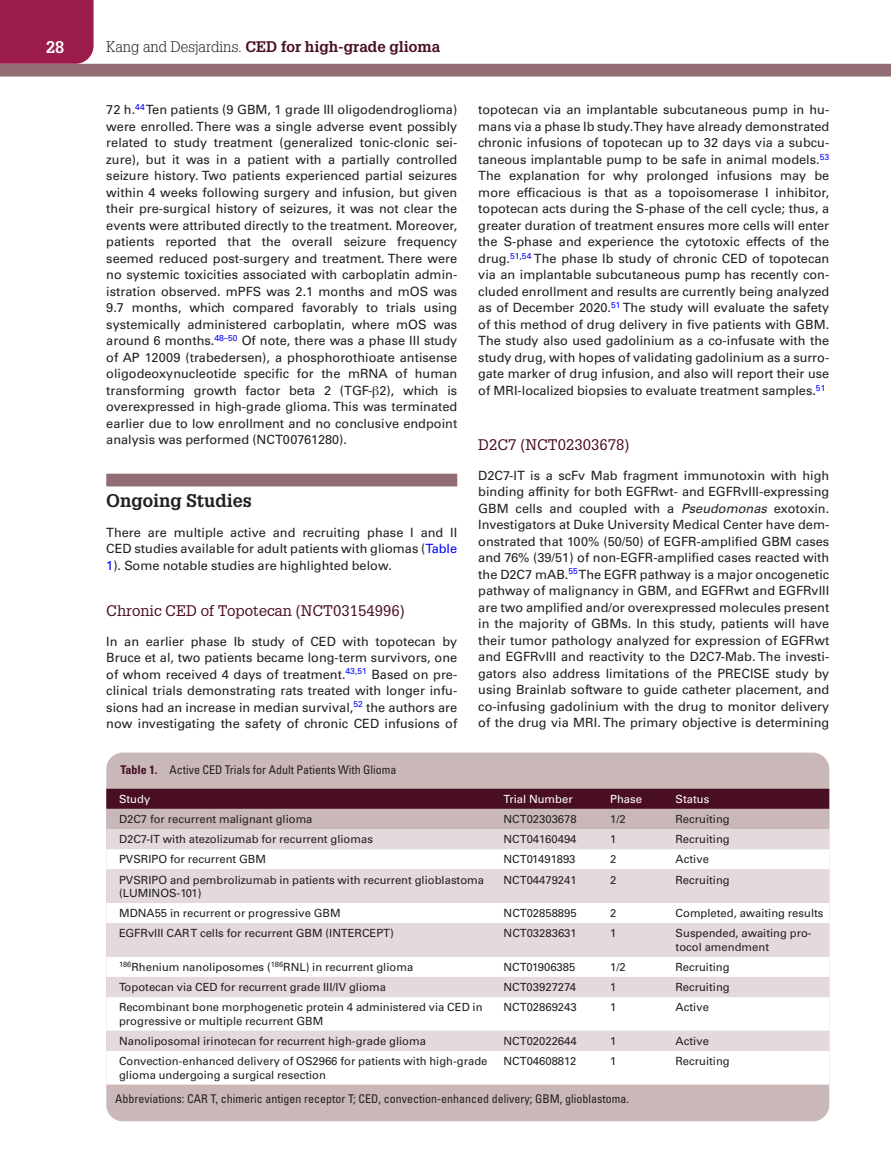
<style>
.page{position:relative;width:891px;height:1175px;background:#fff}
.page>*{position:absolute;margin:0;border:0;box-sizing:border-box;transform-origin:0 0}
.t1{font:700 18px "Glypha LT Std";color:#231f20}
.t2{font:700 16.5px "Glypha LT Std";color:#fff}
.t3{font:15px "Glypha LT Std";color:#490e24}
.t4{font:700 15px "Glypha LT Std";color:#490e24}
.t5{font:12.75px/16.5px "Univers LT Std";color:#231f20;text-align:justify}
.t6{font:condensed 12px "Univers LT Std";color:#231f20}
.t7{font:11.25px/13.5px "Univers LT Std";color:#231f20}
.t8{font:11.25px "Univers LT Std";color:#fff}
.s1{font-weight:300;color:#231f20}
.s2{font-family:"Gandhari Unicode"}
.s3{color:#00f}
.s4{font-style:italic}
.s5{font-weight:700;color:#490e24}
</style>
<div class="page">
<div style="left:0;top:64px;width:891px;height:12px;background:#926d73"></div>
<div style="left:0;top:0;width:94px;height:64px;background:#9b1c4b"></div>
<div style="left:106px;top:473px;width:351px;height:13px;background:#926d73"></div>
<div style="left:106px;top:752px;width:723px;height:369px;background:#cab8b9;border-radius:16px"></div>
<svg style="left:106px;top:788px;width:723px;height:21px;background:#4e152a"></svg>
<div style="left:106px;top:829px;width:723px;height:20px;background:#e4dadb"></div>
<svg style="left:106px;top:849px;width:723px;height:235px;background:#f2edee"></svg>
<p class="t2" style="left:46px;top:37px;width:20px">28</p>
<p class="t4" style="left:106px;top:37px;width:336px"><span class="s1">Kang and Desjardins.</span> CED for high-grade glioma</p>
<p class="t5" style="left:106px;top:102px;width:353px">72 h.<sup>44</sup> Ten patients (9 GBM, 1 grade III oligodendroglioma) were enrolled. There was a single adverse event possibly related to study treatment (generalized tonic-clonic sei&shy;zure), but it was in a patient with a partially controlled seizure history. Two patients experienced partial seizures within 4 weeks following surgery and infusion, but given their pre-surgical history of seizures, it was not clear the events were attributed directly to the treatment. Moreover, patients reported that the overall seizure frequency seemed reduced post-surgery and treatment. There were no systemic toxicities associated with carboplatin admin&shy;istration observed. mPFS was 2.1 months and mOS was 9.7 months, which compared favorably to trials using systemically administered carboplatin, where mOS was around 6 months.<sup>48–50</sup> Of note, there was a phase III study of AP 12009 (trabedersen), a phosphorothioate antisense oligodeoxynucleotide specific for the mRNA of human transforming growth factor beta 2 (TGF-<span class="s2">β</span>2), which is overexpressed in high-grade glioma. This was terminated earlier due to low enrollment and no conclusive endpoint analysis was performed (NCT00761280).</p>
<h1 class="t1" style="left:106px;top:490px;width:147px">Ongoing Studies</h1>
<p class="t5" style="left:106px;top:524px;width:353px">There are multiple active and recruiting phase I and II CED studies available for adult patients with gliomas (<span class="s3">Table 1</span>). Some notable studies are highlighted below.</p>
<p class="t3" style="left:106px;top:602px;width:300px">Chronic CED of Topotecan (NCT03154996)</p>
<p class="t5" style="left:106px;top:633px;width:353px">In an earlier phase Ib study of CED with topotecan by Bruce et al, two patients became long-term survivors, one of whom received 4 days of treatment.<sup>43</sup><sup>,</sup><sup>51</sup> Based on pre&shy;clinical trials demonstrating rats treated with longer infu&shy;sions had an increase in median survival,<sup>52</sup> the authors are now investigating the safety of chronic CED infusions of</p>
<p class="t5" style="left:478px;top:102px;width:353px">topotecan via an implantable subcutaneous pump in hu&shy;mans via a phase Ib study. They have already demonstrated chronic infusions of topotecan up to 32 days via a subcu&shy;taneous implantable pump to be safe in animal models.<sup>53<br></sup>The explanation for why prolonged infusions may be more efficacious is that as a topoisomerase I inhibitor, topotecan acts during the S-phase of the cell cycle; thus, a greater duration of treatment ensures more cells will enter the S-phase and experience the cytotoxic effects of the drug.<sup>51</sup><sup>,</sup><sup>54</sup> The phase Ib study of chronic CED of topotecan via an implantable subcutaneous pump has recently con&shy;cluded enrollment and results are currently being analyzed as of December 2020.<sup>51</sup> The study will evaluate the safety of this method of drug delivery in five patients with GBM.<br>The study also used gadolinium as a co-infusate with the study drug, with hopes of validating gadolinium as a surro&shy;gate marker of drug infusion, and also will report their use of MRI-localized biopsies to evaluate treatment samples.<sup>51</sup></p>
<p class="t3" style="left:478px;top:436px;width:153px">D2C7 (NCT02303678)</p>
<p class="t5" style="left:478px;top:467px;width:353px">D2C7-IT is a scFv Mab fragment immunotoxin with high binding affinity for both EGFRwt- and EGFRvIII-expressing GBM cells and coupled with a <span class="s4">Pseudomonas</span> exotoxin.<br>Investigators at Duke University Medical Center have dem&shy;onstrated that 100% (50/50) of EGFR-amplified GBM cases and 76% (39/51) of non-EGFR-amplified cases reacted with the D2C7 mAB.<sup>55</sup> The EGFR pathway is a major oncogenetic pathway of malignancy in GBM, and EGFRwt and EGFRvIII are two amplified and/or overexpressed molecules present in the majority of GBMs. In this study, patients will have their tumor pathology analyzed for expression of EGFRwt and EGFRvIII and reactivity to the D2C7-Mab. The investi&shy;gators also address limitations of the PRECISE study by using Brainlab software to guide catheter placement, and co-infusing gadolinium with the drug to monitor delivery of the drug via MRI. The primary objective is determining</p>
<p class="t6" style="left:121px;top:762px;width:277px"><span class="s5">Table 1.</span> Active CED Trials for Adult Patients With Glioma</p>
<p class="t8" style="left:119px;top:792px;width:33px">Study</p>
<p class="t8" style="left:504px;top:792px;width:71px">Trial Number</p>
<p class="t8" style="left:610px;top:792px;width:33px">Phase</p>
<p class="t8" style="left:676px;top:792px;width:35px">Status</p>
<p class="t7" style="left:119px;top:812px;width:195px">D2C7 for recurrent malignant glioma</p>
<p class="t7" style="left:504px;top:812px;width:75px">NCT02303678</p>
<p class="t7" style="left:610px;top:812px;width:17px">1/2</p>
<p class="t7" style="left:676px;top:812px;width:56px">Recruiting</p>
<p class="t7" style="left:119px;top:832px;width:255px">D2C7-IT with atezolizumab for recurrent gliomas</p>
<p class="t7" style="left:504px;top:832px;width:75px">NCT04160494</p>
<p class="t7" style="left:610px;top:832px;width:8px">1</p>
<p class="t7" style="left:676px;top:832px;width:56px">Recruiting</p>
<p class="t7" style="left:119px;top:852px;width:148px">PVSRIPO for recurrent GBM</p>
<p class="t7" style="left:504px;top:852px;width:73px">NCT01491893</p>
<p class="t7" style="left:610px;top:852px;width:8px">2</p>
<p class="t7" style="left:676px;top:852px;width:35px">Active</p>
<p class="t7" style="left:119px;top:872px;width:367px">PVSRIPO and pembrolizumab in patients with recurrent glioblastoma (LUMINOS-101)</p>
<p class="t7" style="left:504px;top:872px;width:75px">NCT04479241</p>
<p class="t7" style="left:610px;top:872px;width:8px">2</p>
<p class="t7" style="left:676px;top:872px;width:56px">Recruiting</p>
<p class="t7" style="left:119px;top:906px;width:223px">MDNA55 in recurrent or progressive GBM</p>
<p class="t7" style="left:504px;top:906px;width:75px">NCT02858895</p>
<p class="t7" style="left:610px;top:906px;width:8px">2</p>
<p class="t7" style="left:676px;top:906px;width:149px">Completed, awaiting results</p>
<p class="t7" style="left:119px;top:926px;width:276px">EGFRvIII CAR T cells for recurrent GBM (INTERCEPT)</p>
<p class="t7" style="left:504px;top:926px;width:75px">NCT03283631</p>
<p class="t7" style="left:610px;top:926px;width:8px">1</p>
<p class="t7" style="left:676px;top:926px;width:138px">Suspended, awaiting pro&shy;tocol amendment</p>
<p class="t7" style="left:119px;top:960px;width:296px"><sup>186</sup>Rhenium nanoliposomes (<sup>186</sup>RNL) in recurrent glioma</p>
<p class="t7" style="left:504px;top:960px;width:73px">NCT01906385</p>
<p class="t7" style="left:610px;top:960px;width:17px">1/2</p>
<p class="t7" style="left:676px;top:960px;width:56px">Recruiting</p>
<p class="t7" style="left:119px;top:980px;width:268px">Topotecan via CED for recurrent grade III/IV glioma</p>
<p class="t7" style="left:504px;top:980px;width:74px">NCT03927274</p>
<p class="t7" style="left:610px;top:980px;width:8px">1</p>
<p class="t7" style="left:676px;top:980px;width:56px">Recruiting</p>
<p class="t7" style="left:119px;top:1000px;width:365px">Recombinant bone morphogenetic protein 4 administered via CED in progressive or multiple recurrent GBM</p>
<p class="t7" style="left:504px;top:1000px;width:75px">NCT02869243</p>
<p class="t7" style="left:610px;top:1000px;width:8px">1</p>
<p class="t7" style="left:676px;top:1000px;width:35px">Active</p>
<p class="t7" style="left:119px;top:1034px;width:308px">Nanoliposomal irinotecan for recurrent high-grade glioma</p>
<p class="t7" style="left:504px;top:1034px;width:75px">NCT02022644</p>
<p class="t7" style="left:610px;top:1034px;width:8px">1</p>
<p class="t7" style="left:676px;top:1034px;width:35px">Active</p>
<p class="t7" style="left:119px;top:1054px;width:370px">Convection-enhanced delivery of OS2966 for patients with high-grade glioma undergoing a surgical resection</p>
<p class="t7" style="left:504px;top:1054px;width:75px">NCT04608812</p>
<p class="t7" style="left:610px;top:1054px;width:8px">1</p>
<p class="t7" style="left:676px;top:1054px;width:56px">Recruiting</p>
<p class="t6" style="left:115px;top:1090px;width:515px">Abbreviations: CAR T, chimeric antigen receptor T; CED, convection-enhanced delivery; GBM, glioblastoma.</p>
</div>
